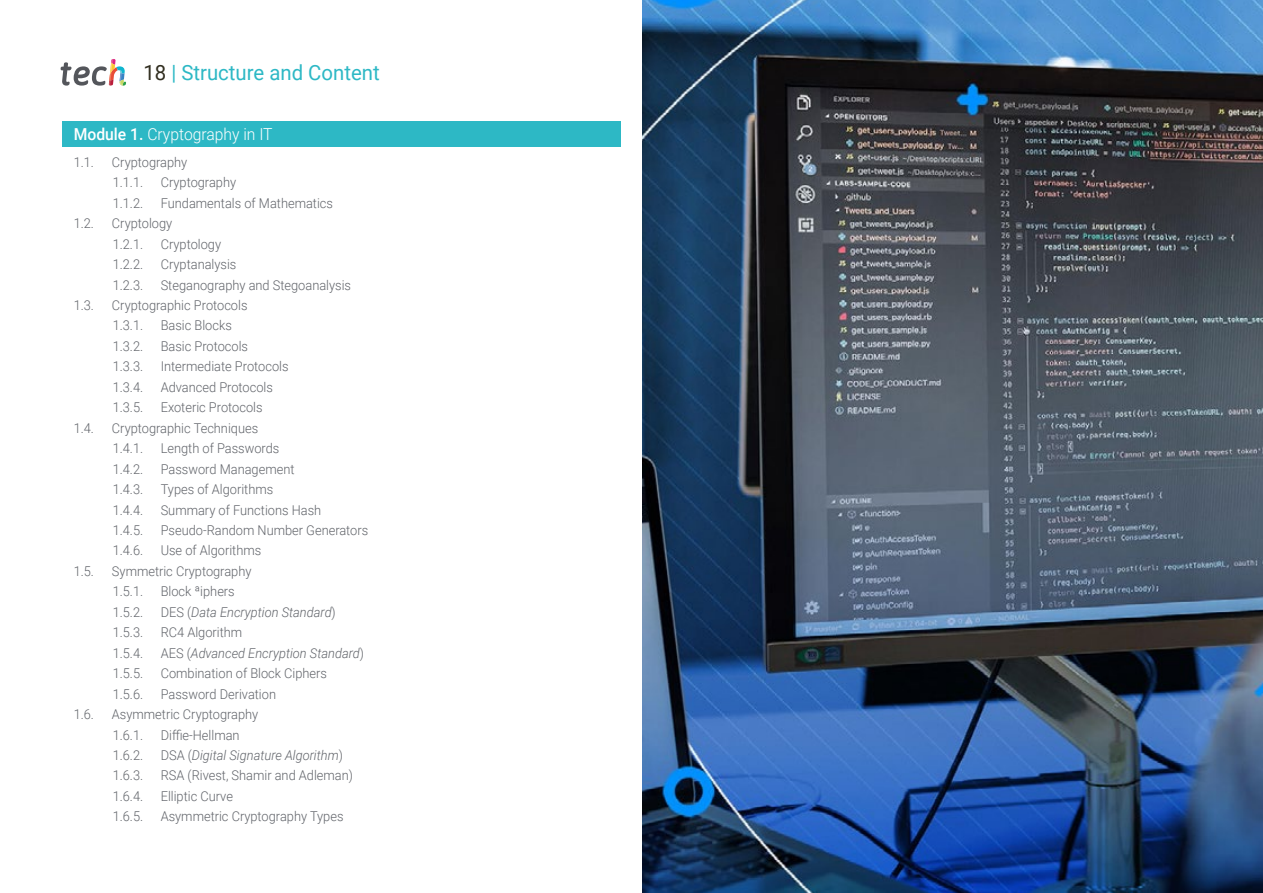
<style>
.page{position:relative;width:1263px;height:893px;background:#fff}
.page>*{position:absolute;margin:0;border:0;box-sizing:border-box;transform-origin:0 0}
.t1{font:21px "Roboto";color:#2db8c5}
.t2{font:300 16.5px "Roboto";color:#fff;scale:.95 1}
.t3{font:300 13.5px/20.4px "Roboto";color:#61646a;scale:.95 1}
.t4{font:italic 300 13.5px "Roboto";color:#61646a;scale:.95 1}
.s1{color:#312e20}
.s2{font-weight:500}
.s3{font-style:normal}
</style>
<div class="page">
<svg style="left:61px;top:59px;width:65px;height:27px"></svg>
<img style="left:642px;top:0;width:621px;height:893px">
<div style="left:63px;top:121px;width:558px;height:25px;background:#2db8c5"></div>
<h1 class="t1" style="left:144px;top:57px;width:238px"><span class="s1">18</span> | Structure and Content</h1>
<p class="t2" style="left:74px;top:123px;width:211px"><span class="s2">Module 1.</span> Cryptography in IT</p>
<p class="t3" style="left:74px;top:151px;width:23px">1.1.</p>
<p class="t3" style="left:112px;top:151px;width:81px">Cryptography<br>1.1.1.</p>
<p class="t3" style="left:161px;top:172px;width:81px">Cryptography</p>
<p class="t3" style="left:113px;top:192px;width:34px">1.1.2.</p>
<p class="t3" style="left:161px;top:192px;width:183px">Fundamentals of Mathematics</p>
<p class="t3" style="left:74px;top:213px;width:23px">1.2.</p>
<p class="t3" style="left:112px;top:213px;width:65px">Cryptology<br>1.2.1.</p>
<p class="t3" style="left:161px;top:233px;width:65px">Cryptology</p>
<p class="t3" style="left:113px;top:254px;width:34px">1.2.2.</p>
<p class="t3" style="left:161px;top:254px;width:81px">Cryptanalysis</p>
<p class="t3" style="left:113px;top:274px;width:34px">1.2.3.</p>
<p class="t3" style="left:161px;top:274px;width:202px">Steganography and Stegoanalysis</p>
<p class="t3" style="left:74px;top:294px;width:23px">1.3.</p>
<p class="t3" style="left:112px;top:294px;width:144px">Cryptographic Protocols<br>1.3.1.</p>
<p class="t3" style="left:161px;top:315px;width:76px">Basic Blocks</p>
<p class="t3" style="left:113px;top:335px;width:34px">1.3.2.</p>
<p class="t3" style="left:161px;top:335px;width:94px">Basic Protocols</p>
<p class="t3" style="left:113px;top:356px;width:34px">1.3.3.</p>
<p class="t3" style="left:161px;top:356px;width:136px">Intermediate Protocols</p>
<p class="t3" style="left:113px;top:376px;width:34px">1.3.4.</p>
<p class="t3" style="left:161px;top:376px;width:120px">Advanced Protocols</p>
<p class="t3" style="left:113px;top:397px;width:34px">1.3.5.</p>
<p class="t3" style="left:161px;top:397px;width:109px">Exoteric Protocols</p>
<p class="t3" style="left:74px;top:417px;width:23px">1.4.</p>
<p class="t3" style="left:112px;top:417px;width:155px">Cryptographic Techniques<br>1.4.1.</p>
<p class="t3" style="left:161px;top:438px;width:126px">Length of Passwords</p>
<p class="t3" style="left:113px;top:458px;width:34px">1.4.2.</p>
<p class="t3" style="left:161px;top:458px;width:142px">Password Management</p>
<p class="t3" style="left:113px;top:479px;width:34px">1.4.3.</p>
<p class="t3" style="left:161px;top:479px;width:120px">Types of Algorithms</p>
<p class="t3" style="left:113px;top:499px;width:34px">1.4.4.</p>
<p class="t3" style="left:161px;top:499px;width:170px">Summary of Functions Hash</p>
<p class="t3" style="left:113px;top:519px;width:34px">1.4.5.</p>
<p class="t3" style="left:161px;top:519px;width:220px">Pseudo-Random Number Generators</p>
<p class="t3" style="left:113px;top:540px;width:34px">1.4.6.</p>
<p class="t3" style="left:161px;top:540px;width:107px">Use of Algorithms</p>
<p class="t3" style="left:74px;top:560px;width:23px">1.5.</p>
<p class="t3" style="left:112px;top:560px;width:148px">Symmetric Cryptography<br>1.5.1.</p>
<p class="t3" style="left:161px;top:581px;width:79px">Block ªiphers</p>
<p class="t3" style="left:113px;top:601px;width:34px">1.5.2.</p>
<p class="t4" style="left:161px;top:602px;width:186px"><span class="s3">DES (</span>Data Encryption Standard<span class="s3">)</span></p>
<p class="t3" style="left:113px;top:622px;width:34px">1.5.3.</p>
<p class="t3" style="left:161px;top:622px;width:87px">RC4 Algorithm</p>
<p class="t3" style="left:113px;top:642px;width:34px">1.5.4.</p>
<p class="t4" style="left:161px;top:643px;width:216px"><span class="s3">AES (</span>Advanced Encryption Standard<span class="s3">)</span></p>
<p class="t3" style="left:113px;top:663px;width:34px">1.5.5.</p>
<p class="t3" style="left:161px;top:663px;width:177px">Combination of Block Ciphers</p>
<p class="t3" style="left:113px;top:683px;width:34px">1.5.6.</p>
<p class="t3" style="left:161px;top:683px;width:123px">Password Derivation</p>
<p class="t3" style="left:74px;top:703px;width:23px">1.6.</p>
<p class="t3" style="left:112px;top:703px;width:156px">Asymmetric Cryptography<br>1.6.1.</p>
<p class="t3" style="left:161px;top:724px;width:85px">Diffie-Hellman</p>
<p class="t3" style="left:113px;top:744px;width:34px">1.6.2.</p>
<p class="t4" style="left:161px;top:746px;width:193px"><span class="s3">DSA (</span>Digital Signature Algorithm<span class="s3">)</span></p>
<p class="t3" style="left:113px;top:765px;width:34px">1.6.3.</p>
<p class="t3" style="left:161px;top:765px;width:204px">RSA (Rivest, Shamir and Adleman)</p>
<p class="t3" style="left:113px;top:785px;width:34px">1.6.4.</p>
<p class="t3" style="left:161px;top:785px;width:78px">Elliptic Curve</p>
<p class="t3" style="left:113px;top:806px;width:34px">1.6.5.</p>
<p class="t3" style="left:161px;top:806px;width:194px">Asymmetric Cryptography Types</p>
</div>
